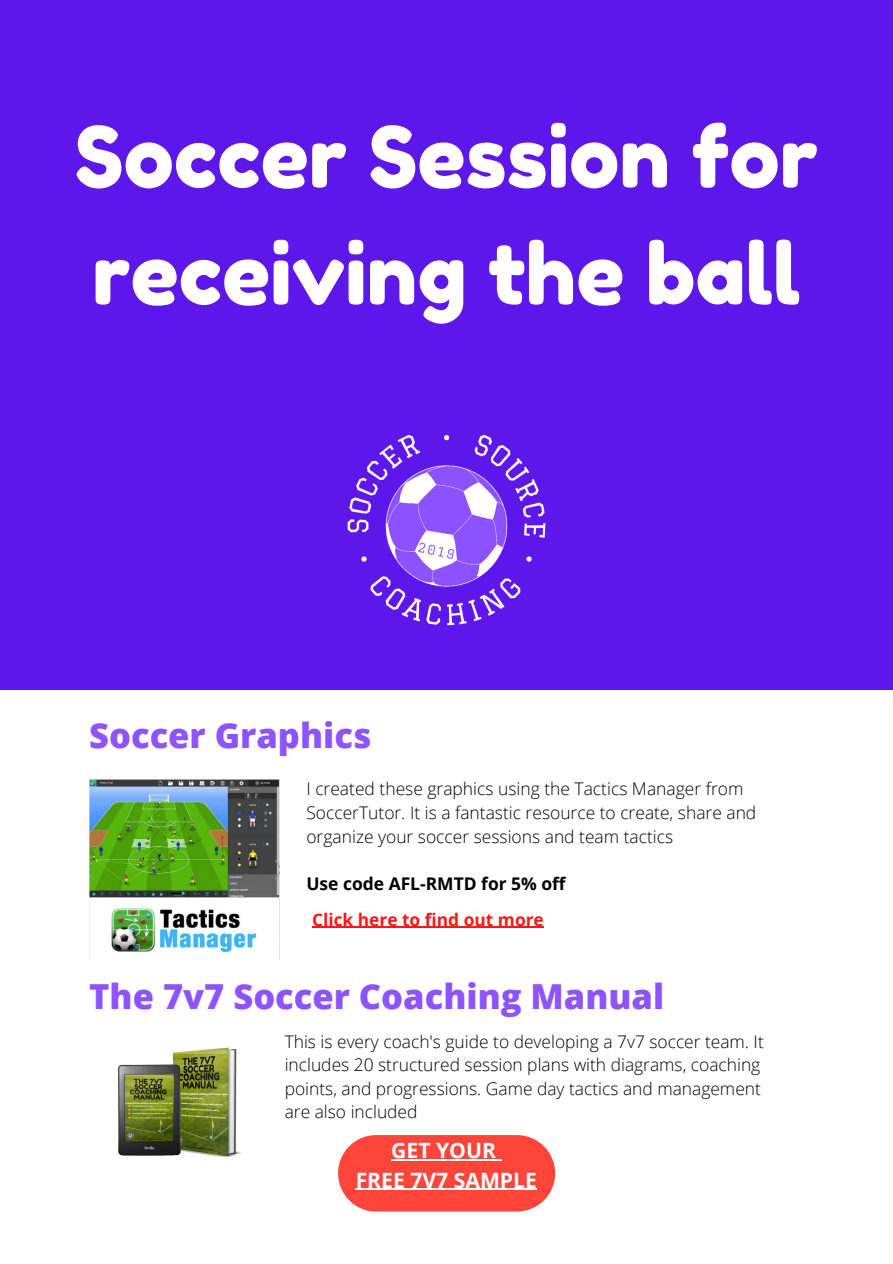
<style>
.page{position:relative;width:893px;height:1264px;background:#fff}
.page>*{position:absolute;margin:0;border:0;box-sizing:border-box;transform-origin:0 0}
.t1{font:83.85px/116.9px "Fredoka One";color:#fff}
.t2{font:800 34.5px "Open Sans";color:#8c53ff}
.t3{font:700 21.15px/29.2px "Open Sans";color:#fff;text-align:center}
.t4{font:300 17.4px/23.5px "Open Sans";color:#000}
.t5{font:700 17.4px "Open Sans";color:#000}
.t6{font:700 17.4px "Open Sans";color:#ff1616}
</style>
<div class="page">
<div style="left:0;top:0;width:892px;height:690px;background:#5e17eb"></div>
<img style="left:89px;top:779px;width:190px;height:180px">
<img style="left:118px;top:1047px;width:124px;height:110px">
<div style="left:338px;top:1135px;width:217px;height:76px;background:#ff443a;border-radius:38px"></div>
<hr style="left:312px;top:926px;width:232px;height:2px;background:#ff1616">
<hr style="left:391px;top:1159px;width:58px;height:1px;background:#fff">
<hr style="left:449px;top:1159px;width:47px;height:1px;background:#fff">
<hr style="left:355px;top:1188px;width:182px;height:1px;background:#fff">
<img style="left:347px;top:434px;width:199px;height:192px">
<h1 class="t1" style="left:75px;top:98px;width:745px">Soccer Session for receiving the ball</h1>
<h2 class="t2" style="left:89px;top:711px;width:283px">Soccer Graphics</h2>
<p class="t4" style="left:306px;top:776px;width:451px">I created these graphics using the Tactics Manager from<br>SoccerTutor. It is a fantastic resource to create, share and organize your soccer sessions and team tactics</p>
<p class="t5" style="left:306px;top:871px;width:261px">Use code AFL-RMTD for 5% off</p>
<p class="t6" style="left:312px;top:907px;width:233px">Click here to find out more</p>
<h2 class="t2" style="left:89px;top:972px;width:576px">The 7v7 Soccer Coaching Manual</h2>
<p class="t4" style="left:285px;top:1029px;width:480px">This is every coach's guide to developing a 7v7 soccer team. It includes 20 structured session plans with diagrams, coaching points, and progressions. Game day tactics and management are also included</p>
<p class="t3" style="left:355px;top:1135px;width:183px">GET YOUR<br>FREE 7V7 SAMPLE</p>
</div>
